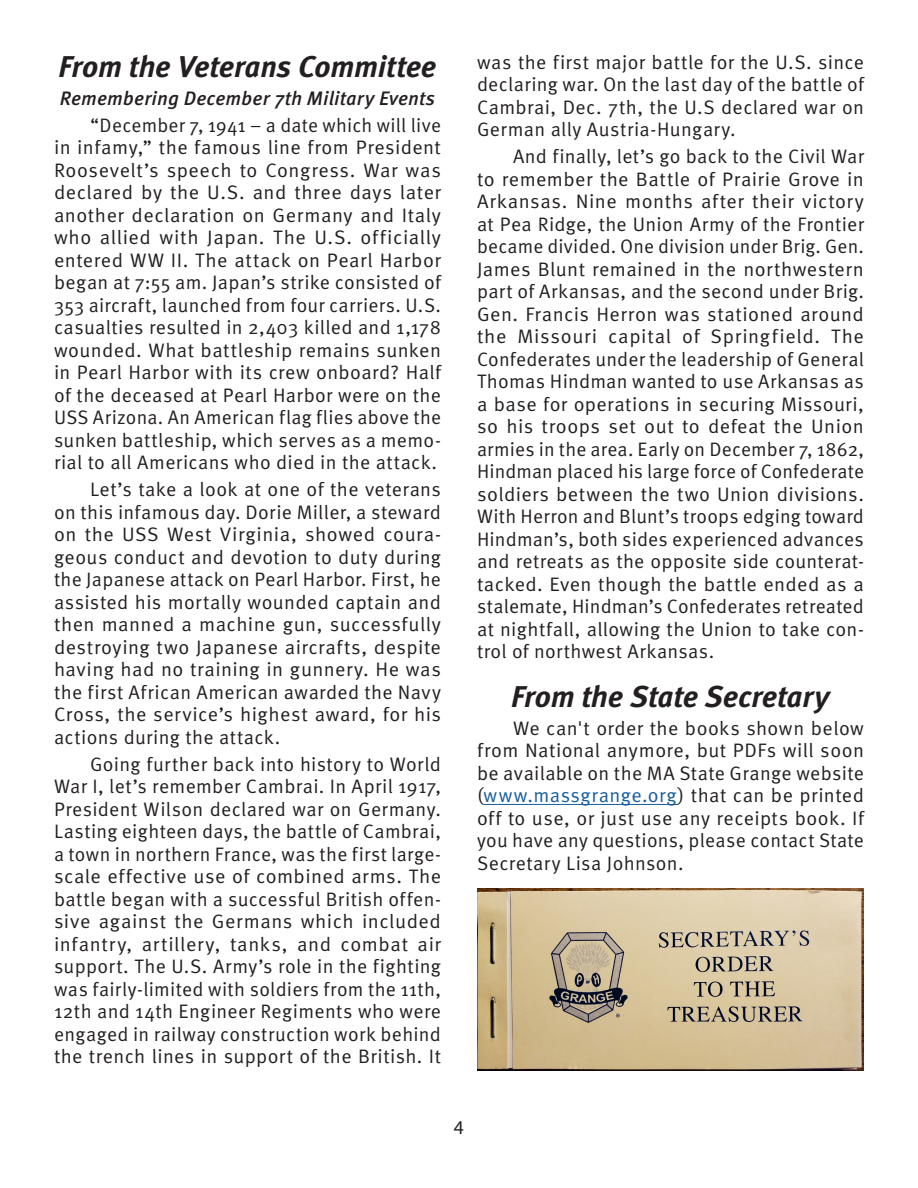
<style>
.page{position:relative;width:918px;height:1188px;background:#fff}
.page>*{position:absolute;margin:0;border:0;box-sizing:border-box;transform-origin:0 0}
.Headline{font:italic 700 30px "Meta Pro";letter-spacing:-.005em;color:#231f20}
.Body_Copy_with_Inden{font:19.5px/22.5px "Meta Pro Norm";letter-spacing:.015em;color:#231f20;text-align:justify}
.Body_Copy_with_Inden-2{font:italic 500 19.5px "Meta Pro";letter-spacing:.005em;color:#231f20}
.t1{font:19.5px "Myriad Pro";color:#231f20}
.s1{color:#175d9e}
</style>
<div class="page">
<img style="left:477px;top:889px;width:387px;height:182px">
<hr style="left:484px;top:804px;width:194px;height:1px;background:#175d9e">
<p class="Headline" style="left:59px;top:43px;width:379px">From the Veterans Committee</p>
<p class="Body_Copy_with_Inden" style="left:477px;top:49px;width:389px">was the first major battle for the U.S. since declaring war. On the last day of the battle of Cambrai, Dec. 7th, the U.S declared war on German ally Austria-Hungary.</p>
<p class="Body_Copy_with_Inden" style="left:477px;top:144px;width:389px;text-indent:36px">And finally, let’s go back to the Civil War to remember the Battle of Prairie Grove in Arkansas. Nine months after their victory at Pea Ridge, the Union Army of the Frontier became divided. One division under Brig. Gen.<br>James Blunt remained in the northwestern part of Arkansas, and the second under Brig.<br>Gen. Francis Herron was stationed around the Missouri capital of Springfield. The Confederates under the leadership of General Thomas Hindman wanted to use Arkansas as a base for operations in securing Missouri, so his troops set out to defeat the Union armies in the area. Early on December 7, 1862, Hindman placed his large force of Confederate soldiers between the two Union divisions.<br>With Herron and Blunt’s troops edging toward Hindman’s, both sides experienced advances and retreats as the opposite side counterat&shy;tacked. Even though the battle ended as a stalemate, Hindman’s Confederates retreated at nightfall, allowing the Union to take con&shy;trol of northwest Arkansas.</p>
<p class="Body_Copy_with_Inden-2" style="left:60px;top:83px;width:377px">Remembering December 7th Military Events</p>
<p class="Body_Copy_with_Inden" style="left:54px;top:112px;width:389px;text-indent:36px">“December 7, 1941 – a date which will live in infamy,” the famous line from President Roosevelt’s speech to Congress. War was declared by the U.S. and three days later another declaration on Germany and Italy who allied with Japan. The U.S. officially entered WW II. The attack on Pearl Harbor began at 7:55 am. Japan’s strike consisted of 353 aircraft, launched from four carriers. U.S. casualties resulted in 2,403 killed and 1,178 wounded. What battleship remains sunken in Pearl Harbor with its crew onboard? Half of the deceased at Pearl Harbor were on the USS Arizona. An American flag flies above the sunken battleship, which serves as a memo&shy;rial to all Americans who died in the attack.</p>
<p class="Body_Copy_with_Inden" style="left:54px;top:477px;width:389px;text-indent:36px">Let’s take a look at one of the veterans on this infamous day. Dorie Miller, a steward on the USS West Virginia, showed coura&shy;geous conduct and devotion to duty during the Japanese attack on Pearl Harbor. First, he assisted his mortally wounded captain and then manned a machine gun, successfully destroying two Japanese aircrafts, despite having had no training in gunnery. He was the first African American awarded the Navy Cross, the service’s highest award, for his actions during the attack.</p>
<p class="Body_Copy_with_Inden" style="left:54px;top:751px;width:389px;text-indent:36px">Going further back into history to World War I, let’s remember Cambrai. In April 1917, President Wilson declared war on Germany.<br>Lasting eighteen days, the battle of Cambrai, a town in northern France, was the first large&shy;scale effective use of combined arms. The battle began with a successful British offen&shy;sive against the Germans which included infantry, artillery, tanks, and combat air support. The U.S. Army’s role in the fighting was fairly-limited with soldiers from the 11th, 12th and 14th Engineer Regiments who were engaged in railway construction work behind the trench lines in support of the British. It</p>
<p class="Headline" style="left:511px;top:673px;width:320px">From the State Secretary</p>
<p class="Body_Copy_with_Inden" style="left:477px;top:715px;width:389px;text-indent:36px">We can't order the books shown below from National anymore, but PDFs will soon be available on the MA State Grange website (<span class="s1">www.massgrange.org</span>) that can be printed off to use, or just use any receipts book. If you have any questions, please contact State Secretary Lisa Johnson.</p>
<p class="t1" style="left:454px;top:1115px;width:12px">4</p>
</div>
